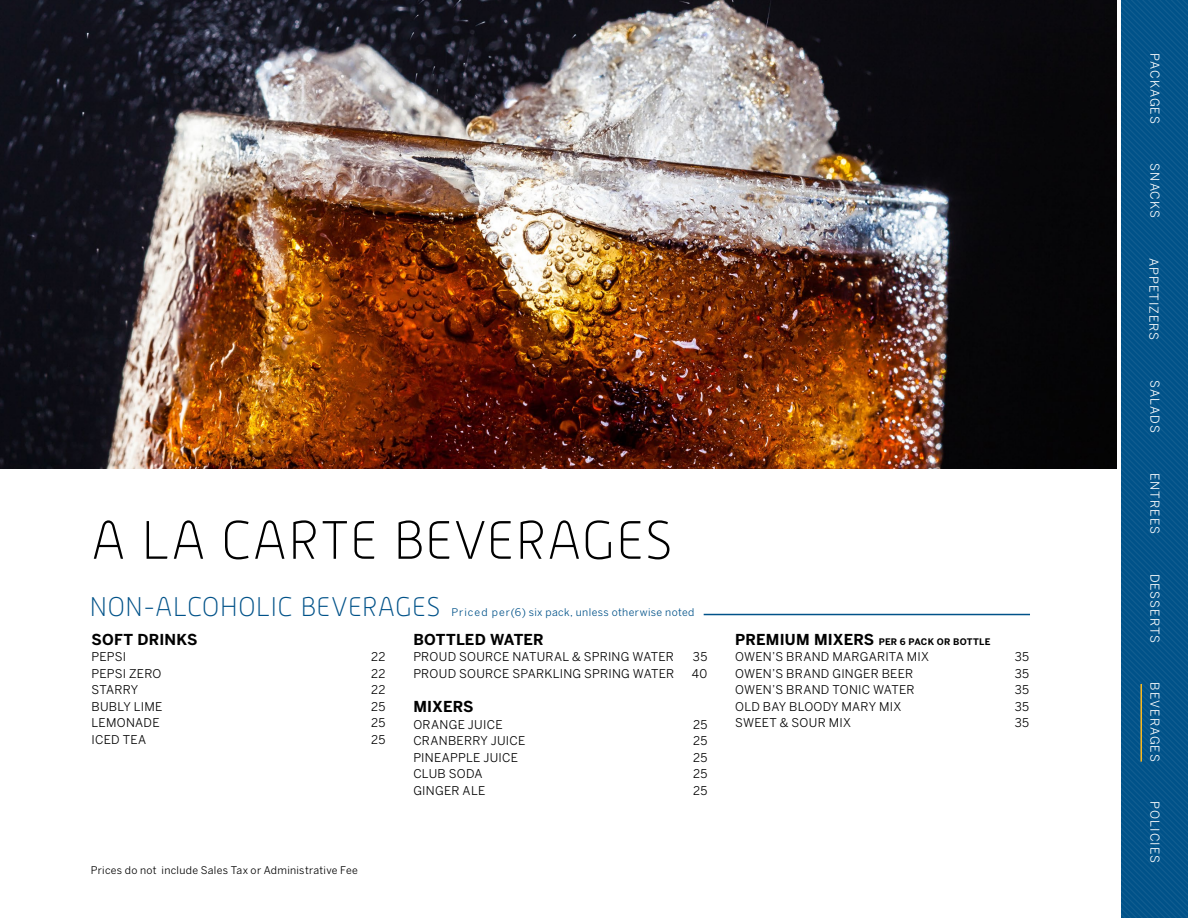
<style>
.page{position:relative;width:1188px;height:918px;background:#fff}
.page>*{position:absolute;margin:0;border:0;box-sizing:border-box;transform-origin:0 0}
.t1{font:100 54px "Alwyn New";letter-spacing:.01em;color:#000}
.t2{font:700 15px "Benton Sans";letter-spacing:.01em;color:#000}
.t3{font:12.15px "Benton Sans";letter-spacing:.085em;color:#fff}
.t4{font:12.15px "Benton Sans";letter-spacing:.065em;color:#fff}
.t5{font:12px "Benton Sans";letter-spacing:.02em;color:#000}
.t6{font:10.5px "Benton Sans";letter-spacing:.04em;color:#005289}
.t7{font:10.5px "Benton Sans";letter-spacing:.03em;color:#000}
.t8{font:700 9px "Benton Sans";letter-spacing:.03em;color:#000}
.s1{font-family:"Alwyn New";font-weight:100;font-size:27px}
.s2{font-size:15px}
</style>
<div class="page">
<svg style="left:1121px;top:0;width:67px;height:918px;background:#04558a"></svg>
<hr style="left:704px;top:614px;width:326px;height:1px;background:#005289">
<hr style="left:1140px;top:684px;width:2px;height:78px;background:#ffbc1d">
<img style="left:0;top:0;width:1117px;height:468px">
<h1 class="t1" style="left:91px;top:511px;width:583px">A LA CARTE BEVERAGES</h1>
<p class="t6" style="left:90px;top:606px;width:606px"><span class="s1">NON-ALCOHOLIC BEVERAGES</span> Priced per(6) six pack, unless otherwise noted</p>
<p class="t2" style="left:91px;top:630px;width:108px">SOFT DRINKS</p>
<p class="t5" style="left:91px;top:650px;width:36px">PEPSI</p>
<p class="t5" style="left:371px;top:650px;width:16px">22</p>
<p class="t5" style="left:91px;top:666px;width:72px">PEPSI ZERO</p>
<p class="t5" style="left:371px;top:666px;width:16px">22</p>
<p class="t5" style="left:91px;top:683px;width:48px">STARRY</p>
<p class="t5" style="left:371px;top:683px;width:16px">22</p>
<p class="t5" style="left:91px;top:699px;width:72px">BUBLY LIME</p>
<p class="t5" style="left:371px;top:699px;width:16px">25</p>
<p class="t5" style="left:91px;top:716px;width:70px">LEMONADE</p>
<p class="t5" style="left:371px;top:716px;width:16px">25</p>
<p class="t5" style="left:91px;top:732px;width:56px">ICED TEA</p>
<p class="t5" style="left:371px;top:732px;width:16px">25</p>
<p class="t7" style="left:91px;top:864px;width:269px">Prices do not include Sales Tax or Administrative Fee</p>
<p class="t2" style="left:413px;top:630px;width:132px">BOTTLED WATER</p>
<p class="t5" style="left:413px;top:650px;width:262px">PROUD SOURCE NATURAL &amp; SPRING WATER</p>
<p class="t5" style="left:693px;top:650px;width:16px">35</p>
<p class="t5" style="left:413px;top:666px;width:263px">PROUD SOURCE SPARKLING SPRING WATER</p>
<p class="t5" style="left:692px;top:666px;width:17px">40</p>
<p class="t2" style="left:413px;top:698px;width:62px">MIXERS</p>
<p class="t5" style="left:413px;top:717px;width:91px">ORANGE JUICE</p>
<p class="t5" style="left:693px;top:717px;width:16px">25</p>
<p class="t5" style="left:413px;top:734px;width:114px">CRANBERRY JUICE</p>
<p class="t5" style="left:693px;top:734px;width:16px">25</p>
<p class="t5" style="left:413px;top:750px;width:106px">PINEAPPLE JUICE</p>
<p class="t5" style="left:693px;top:750px;width:16px">25</p>
<p class="t5" style="left:413px;top:767px;width:71px">CLUB SODA</p>
<p class="t5" style="left:693px;top:767px;width:16px">25</p>
<p class="t5" style="left:413px;top:783px;width:73px">GINGER ALE</p>
<p class="t5" style="left:693px;top:783px;width:16px">25</p>
<p class="t8" style="left:735px;top:636px;width:257px"><span class="s2">PREMIUM MIXERS</span> PER 6 PACK OR BOTTLE</p>
<p class="t5" style="left:735px;top:650px;width:195px">OWEN’S BRAND MARGARITA MIX</p>
<p class="t5" style="left:1015px;top:650px;width:16px">35</p>
<p class="t5" style="left:735px;top:666px;width:180px">OWEN’S BRAND GINGER BEER</p>
<p class="t5" style="left:1015px;top:666px;width:16px">35</p>
<p class="t5" style="left:735px;top:683px;width:181px">OWEN’S BRAND TONIC WATER</p>
<p class="t5" style="left:1015px;top:683px;width:16px">35</p>
<p class="t5" style="left:735px;top:699px;width:168px">OLD BAY BLOODY MARY MIX</p>
<p class="t5" style="left:1015px;top:699px;width:16px">35</p>
<p class="t5" style="left:735px;top:716px;width:117px">SWEET &amp; SOUR MIX</p>
<p class="t5" style="left:1015px;top:716px;width:16px">35</p>
<p class="t4" style="left:1162px;top:53px;width:72px;rotate:90deg">PACKAGES</p>
<p class="t3" style="left:1162px;top:163px;width:56px;rotate:90deg">SNACKS</p>
<p class="t3" style="left:1161px;top:258px;width:84px;rotate:90deg">APPETIZERS</p>
<p class="t3" style="left:1162px;top:380px;width:54px;rotate:90deg">SALADS</p>
<p class="t3" style="left:1162px;top:473px;width:62px;rotate:90deg">ENTREES</p>
<p class="t3" style="left:1162px;top:574px;width:71px;rotate:90deg">DESSERTS</p>
<p class="t3" style="left:1162px;top:682px;width:81px;rotate:90deg">BEVERAGES</p>
<p class="t3" style="left:1162px;top:801px;width:63px;rotate:90deg">POLICIES</p>
</div>
